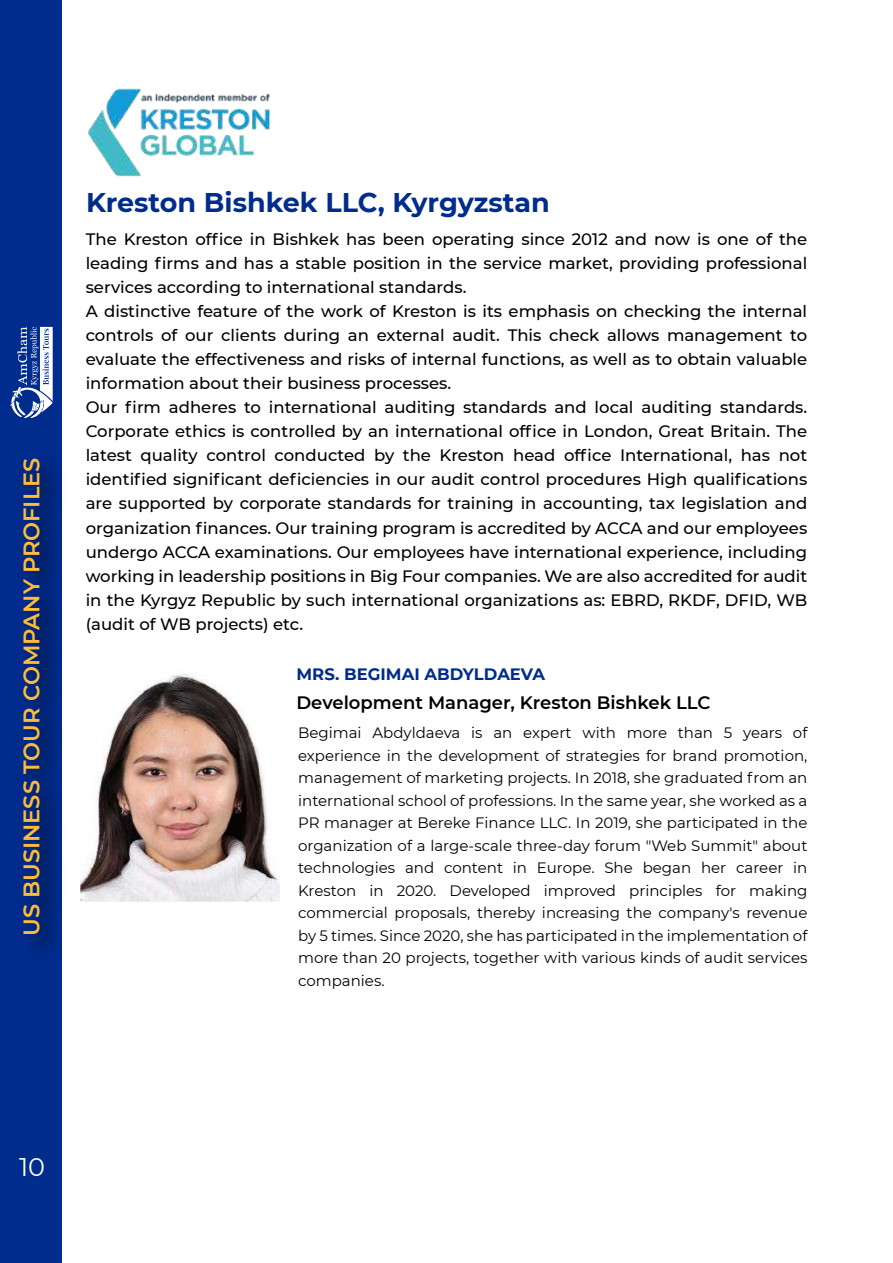
<style>
.page{position:relative;width:893px;height:1263px;background:#fff}
.page>*{position:absolute;margin:0;border:0;box-sizing:border-box;transform-origin:0 0}
.t1{font:700 27px "Montserrat";color:#002c8d}
.t2{font:25.5px "Montserrat";color:#fff}
.t3{font:600 22.5px "Montserrat";color:#ffbb39}
.t4{font:600 18px "Montserrat";color:#000}
.t5{font:500 16.5px/24px "Montserrat";color:#000}
.t6{font:700 16.5px "Montserrat";color:#002c8d}
.t7{font:15px/22.5px "Montserrat";color:#000;text-align:justify}
</style>
<div class="page">
<div style="left:0;top:0;width:61px;height:1263px;background:#002c8d"></div>
<svg style="left:10px;top:327px;width:43px;height:91px"></svg>
<img style="left:27px;top:445px;width:35px;height:524px">
<img style="left:81px;top:673px;width:199px;height:229px">
<img style="left:88px;top:88px;width:183px;height:89px">
<h3 class="t3" style="left:15px;top:936px;width:480px;rotate:-90deg">US BUSINESS TOUR COMPANY PROFILES</h3>
<h1 class="t1" style="left:86px;top:183px;width:465px">Kreston Bishkek LLC, Kyrgyzstan</h1>
<p class="t5" style="left:86px;top:227px;width:723px">The Kreston office in Bishkek has been operating since 2012 and now is one of the leading firms and has a stable position in the service market, providing professional services according to international standards.<br>A distinctive feature of the work of Kreston is its emphasis on checking the internal controls of our clients during an external audit. This check allows management to evaluate the effectiveness and risks of internal functions, as well as to obtain valuable information about their business processes.<br>Our firm adheres to international auditing standards and local auditing standards.<br>Corporate ethics is controlled by an international office in London, Great Britain. The latest quality control conducted by the Kreston head office International, has not identified significant deficiencies in our audit control procedures High qualifications are supported by corporate standards for training in accounting, tax legislation and organization finances. Our training program is accredited by ACCA and our employees undergo ACCA examinations. Our employees have international experience, including working in leadership positions in Big Four companies. We are also accredited for audit in the Kyrgyz Republic by such international organizations as: EBRD, RKDF, DFID, WB (audit of WB projects) etc.</p>
<p class="t6" style="left:296px;top:662px;width:250px">MRS. BEGIMAI ABDYLDAEVA</p>
<p class="t4" style="left:296px;top:689px;width:416px">Development Manager, Kreston Bishkek LLC</p>
<p class="t7" style="left:298px;top:721px;width:511px">Begimai Abdyldaeva is an expert with more than 5 years of experience in the development of strategies for brand promotion, management of marketing projects. In 2018, she graduated from an international school of professions. In the same year, she worked as a PR manager at Bereke Finance LLC. In 2019, she participated in the organization of a large-scale three-day forum "Web Summit" about technologies and content in Europe. She began her career in Kreston in 2020. Developed improved principles for making commercial proposals, thereby increasing the company's revenue by 5 times. Since 2020, she has participated in the implementation of more than 20 projects, together with various kinds of audit services companies.</p>
<h2 class="t2" style="left:19px;top:1149px;width:28px">10</h2>
</div>
